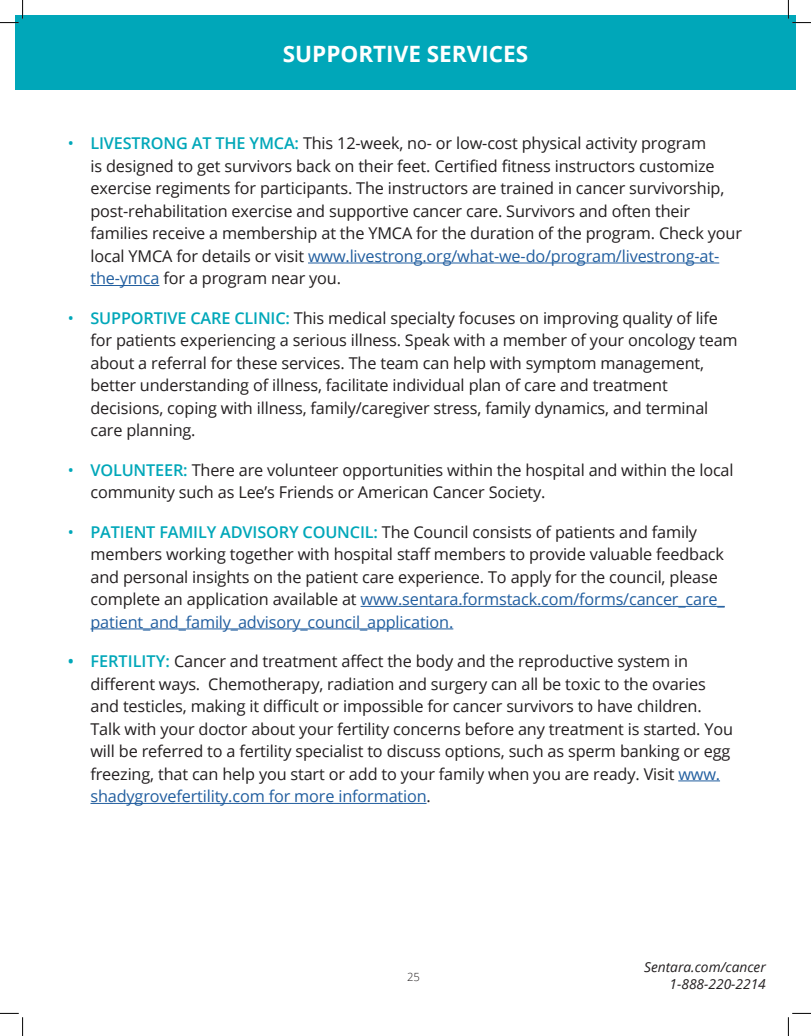
<style>
.page{position:relative;width:811px;height:1036px;background:#fff}
.page>*{position:absolute;margin:0;border:0;box-sizing:border-box;transform-origin:0 0}
.t1{font:700 22.5px "Open Sans";color:#fff}
.t2{font:16.25px/22.5px "Open Sans";letter-spacing:-.01em;color:#231f20}
.t3{font:italic 13.75px/16.5px "Open Sans";color:#231f20;text-align:right}
.t4{font:300 11.25px "Open Sans";color:#231f20}
.s1{color:#00a7b9}
.s2{font-weight:600;color:#00a7b9}
.s3{color:#215e9f}
</style>
<div class="page">
<div style="left:15px;top:15px;width:780px;height:75px;background:#00a7b9"></div>
<hr style="left:308px;top:262px;width:411px;height:1px;background:#215e9f">
<hr style="left:90px;top:285px;width:69px;height:1px;background:#215e9f">
<hr style="left:360px;top:606px;width:364px;height:1px;background:#215e9f">
<hr style="left:90px;top:628px;width:363px;height:1px;background:#215e9f">
<hr style="left:678px;top:780px;width:41px;height:1px;background:#215e9f">
<hr style="left:90px;top:802px;width:336px;height:1px;background:#215e9f">
<svg style="left:0;top:0;width:23px;height:23px"></svg>
<svg style="left:0;top:1012px;width:23px;height:23px"></svg>
<svg style="left:787px;top:0;width:23px;height:23px"></svg>
<svg style="left:787px;top:1012px;width:23px;height:23px"></svg>
<h1 class="t1" style="left:282px;top:38px;width:247px">SUPPORTIVE SERVICES</h1>
<p class="t2" style="left:90px;top:131px;width:652px;text-indent:-23px"><span class="s1">•</span> <span class="s2">LIVESTRONG AT THE YMCA:</span> This 12-week, no- or low-cost physical activity program<br>is designed to get survivors back on their feet. Certified fitness instructors customize exercise regiments for participants. The instructors are trained in cancer survivorship, post-rehabilitation exercise and supportive cancer care. Survivors and often their families receive a membership at the YMCA for the duration of the program. Check your local YMCA for details or visit <span class="s3">www.livestrong.org/what-we-do/program/livestrong-at&shy;the-ymca</span> for a program near you.</p>
<p class="t2" style="left:90px;top:306px;width:648px;text-indent:-23px"><span class="s1">•</span> <span class="s2">SUPPORTIVE CARE CLINIC:</span> This medical specialty focuses on improving quality of life for patients experiencing a serious illness. Speak with a member of your oncology team about a referral for these services. The team can help with symptom management, better understanding of illness, facilitate individual plan of care and treatment decisions, coping with illness, family/caregiver stress, family dynamics, and terminal care planning.</p>
<p class="t2" style="left:90px;top:458px;width:644px;text-indent:-23px"><span class="s1">•</span> <span class="s2">VOLUNTEER:</span> There are volunteer opportunities within the hospital and within the local community such as Lee’s Friends or American Cancer Society.</p>
<p class="t2" style="left:90px;top:520px;width:635px;text-indent:-23px"><span class="s1">•</span> <span class="s2">PATIENT FAMILY ADVISORY COUNCIL:</span> The Council consists of patients and family members working together with hospital staff members to provide valuable feedback and personal insights on the patient care experience. To apply for the council, please complete an application available at <span class="s3">www.sentara.formstack.com/forms/cancer_care_ patient_and_family_advisory_council_application.</span></p>
<p class="t2" style="left:90px;top:649px;width:643px;text-indent:-23px"><span class="s2">• FERTILITY:</span> Cancer and treatment affect the body and the reproductive system in different ways. Chemotherapy, radiation and surgery can all be toxic to the ovaries and testicles, making it difficult or impossible for cancer survivors to have children.<br>Talk with your doctor about your fertility concerns before any treatment is started. You will be referred to a fertility specialist to discuss options, such as sperm banking or egg freezing, that can help you start or add to your family when you are ready. Visit <span class="s3">www. shadygrovefertility.com for more information</span>.</p>
<p class="t4" style="left:407px;top:968px;width:14px">25</p>
<p class="t3" style="left:644px;top:958px;width:123px">Sentara.com/cancer<br>1-888-220-2214</p>
</div>
